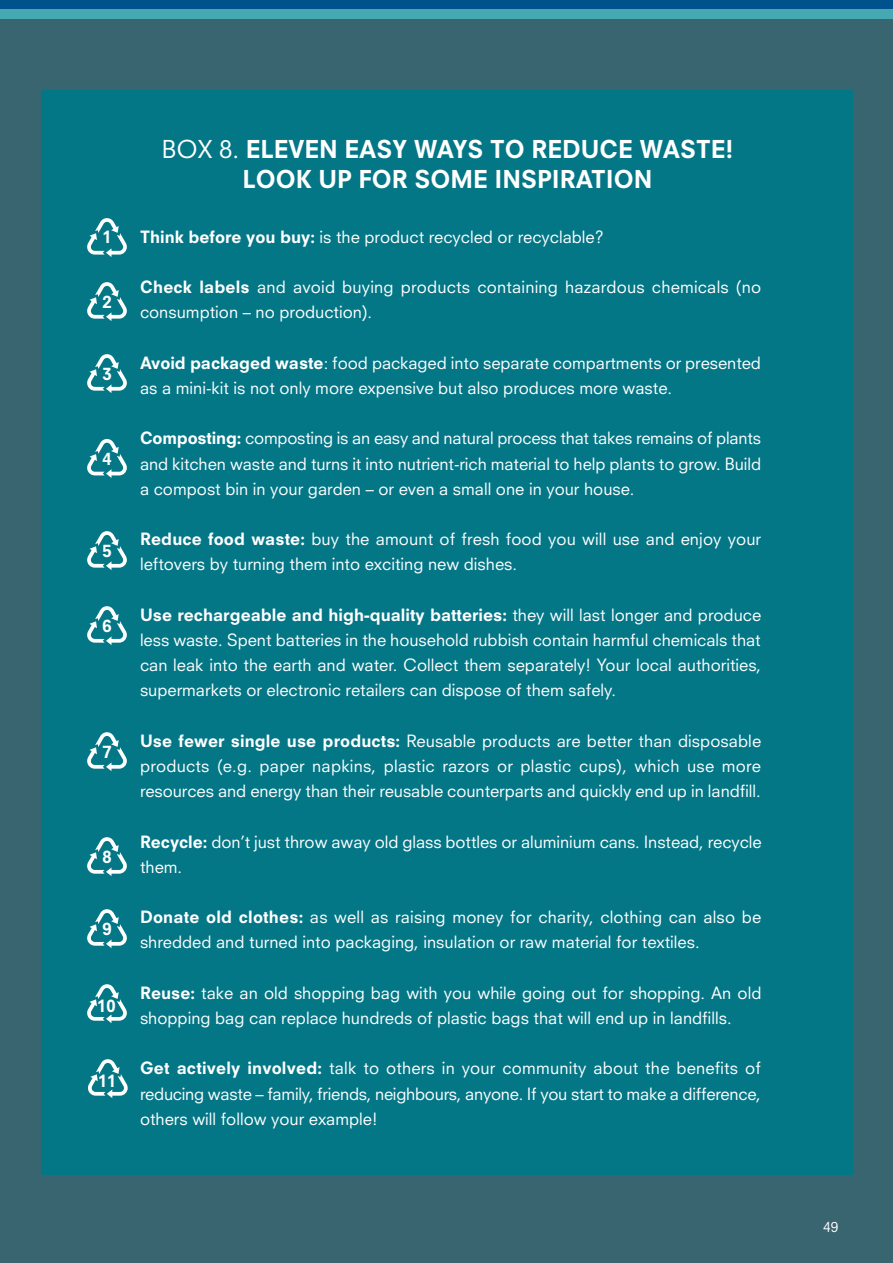
<style>
.page{position:relative;width:893px;height:1263px;background:#396571}
.page>*{position:absolute;margin:0;border:0;box-sizing:border-box;transform-origin:0 0}
.t1{font:800 24px/30px "Neuzeit SLT Std";color:#fff;text-align:center}
.t2{font:16.5px/25.2px "Neuzeit SLT Std";color:#fff}
.t3{font:800 16.5px "Neuzeit SLT Std";color:#fff}
.t4{font:13.5px "Neuzeit SLT Std";color:#fff}
.s1{font-weight:400}
.s2{font-weight:800}
</style>
<div class="page">
<div style="left:41px;top:90px;width:811px;height:1084px;background:#047787"></div>
<svg style="left:87px;top:218px;width:40px;height:39px"></svg>
<svg style="left:87px;top:282px;width:40px;height:39px"></svg>
<svg style="left:87px;top:354px;width:40px;height:39px"></svg>
<svg style="left:87px;top:439px;width:40px;height:39px"></svg>
<svg style="left:87px;top:531px;width:40px;height:39px"></svg>
<svg style="left:87px;top:606px;width:40px;height:39px"></svg>
<svg style="left:87px;top:732px;width:40px;height:39px"></svg>
<svg style="left:87px;top:837px;width:40px;height:39px"></svg>
<svg style="left:87px;top:909px;width:40px;height:39px"></svg>
<svg style="left:87px;top:984px;width:40px;height:39px"></svg>
<svg style="left:88px;top:1059px;width:40px;height:39px"></svg>
<div style="left:0;top:0;width:893px;height:9px;background:#00528d"></div>
<div style="left:0;top:9px;width:893px;height:9px;background:#46a9b1"></div>
<p class="t3" style="left:103px;top:227px;width:11px">1</p>
<p class="t3" style="left:103px;top:292px;width:11px">2</p>
<p class="t3" style="left:103px;top:364px;width:11px">3</p>
<p class="t3" style="left:103px;top:449px;width:11px">4</p>
<p class="t3" style="left:103px;top:541px;width:11px">5</p>
<p class="t3" style="left:103px;top:616px;width:11px">6</p>
<p class="t3" style="left:103px;top:742px;width:11px">7</p>
<p class="t3" style="left:103px;top:847px;width:11px">8</p>
<p class="t3" style="left:103px;top:919px;width:11px">9</p>
<p class="t3" style="left:97px;top:995px;width:20px">10</p>
<p class="t3" style="left:98px;top:1070px;width:20px">11</p>
<p class="t1" style="left:162px;top:134px;width:573px"><span class="s1">BOX 8.</span> ELEVEN EASY WAYS TO REDUCE WASTE!<br>LOOK UP FOR SOME INSPIRATION</p>
<p class="t2" style="left:140px;top:224px;width:465px"><span class="s2">Think before you buy:</span> is the product recycled or recyclable?</p>
<p class="t2" style="left:140px;top:274px;width:623px"><span class="s2">Check labels</span> and avoid buying products containing hazardous chemicals (no consumption – no production).</p>
<p class="t2" style="left:140px;top:350px;width:622px"><span class="s2">Avoid packaged waste</span>: food packaged into separate compartments or presented as a mini-kit is not only more expensive but also produces more waste.</p>
<p class="t2" style="left:140px;top:425px;width:623px;text-align:justify"><span class="s2">Composting:</span> composting is an easy and natural process that takes remains of plants and kitchen waste and turns it into nutrient-rich material to help plants to grow. Build a compost bin in your garden – or even a small one in your house.</p>
<p class="t2" style="left:140px;top:526px;width:623px"><span class="s2">Reduce food waste:</span> buy the amount of fresh food you will use and enjoy your leftovers by turning them into exciting new dishes.</p>
<p class="t2" style="left:140px;top:602px;width:623px;text-align:justify"><span class="s2">Use rechargeable and high-quality batteries:</span> they will last longer and produce less waste. Spent batteries in the household rubbish contain harmful chemicals that can leak into the earth and water. Collect them separately! Your local authorities, supermarkets or electronic retailers can dispose of them safely.</p>
<p class="t2" style="left:140px;top:728px;width:623px;text-align:justify"><span class="s2">Use fewer single use products:</span> Reusable products are better than disposable products (e.g. paper napkins, plastic razors or plastic cups), which use more resources and energy than their reusable counterparts and quickly end up in landfill.</p>
<p class="t2" style="left:140px;top:829px;width:623px"><span class="s2">Recycle:</span> don’t just throw away old glass bottles or aluminium cans. Instead, recycle them.</p>
<p class="t2" style="left:140px;top:904px;width:623px"><span class="s2">Donate old clothes:</span> as well as raising money for charity, clothing can also be shredded and turned into packaging, insulation or raw material for textiles.</p>
<p class="t2" style="left:140px;top:980px;width:623px"><span class="s2">Reuse:</span> take an old shopping bag with you while going out for shopping. An old shopping bag can replace hundreds of plastic bags that will end up in landfills.</p>
<p class="t2" style="left:140px;top:1055px;width:622px;text-align:justify"><span class="s2">Get actively involved:</span> talk to others in your community about the benefits of reducing waste – family, friends, neighbours, anyone. If you start to make a difference, others will follow your example!</p>
<p class="t4" style="left:823px;top:1219px;width:17px">49</p>
</div>
